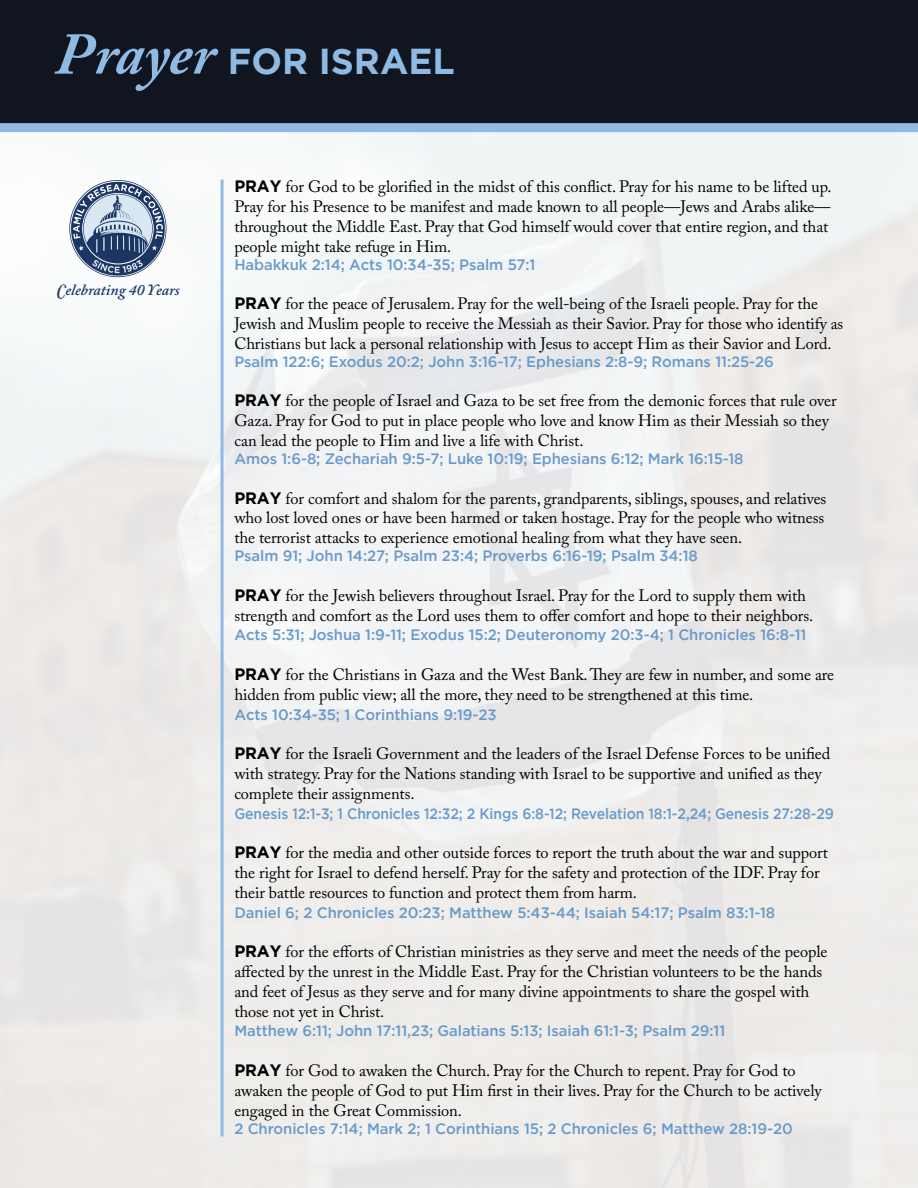
<style>
.page{position:relative;width:918px;height:1188px;background:#fff}
.page>*{position:absolute;margin:0;border:0;box-sizing:border-box;transform-origin:0 0}
.t1{font:700 36px "Gotham";color:#8fbae4}
.t2{font:16.5px/19.8px "Adobe Caslon Pro";letter-spacing:-.005em;color:#000}
.t3{font:italic 600 15.6px "Adobe Caslon Pro";color:#1c3564}
.t4{font:500 15px "Gotham";letter-spacing:-.005em;color:#689ac9}
.t5{font:500 15px "Gotham";letter-spacing:-.005em;color:#689ac9;scale:.93 1}
.s1{font-family:"Adobe Caslon Pro";font-style:italic;font-size:58.5px}
.s2{font-family:"Gotham";font-weight:700}
</style>
<div class="page">
<div style="left:0;top:0;width:918px;height:132px;background:#11151f"></div>
<svg style="left:69px;top:180px;width:97px;height:97px"></svg>
<hr style="left:221px;top:180px;width:3px;height:956px;background:#8fbae4">
<h1 class="t1" style="left:55px;top:37px;width:401px"><span class="s1">Prayer</span> FOR ISRAEL</h1>
<p class="t3" style="left:57px;top:281px;width:125px">Celebrating 40 Years</p>
<p class="t2" style="left:234px;top:177px;width:599px"><span class="s2">PRAY</span> for God to be glorified in the midst of this conflict. Pray for his name to be lifted up.<br>Pray for his Presence to be manifest and made known to all people—Jews and Arabs alike— throughout the Middle East. Pray that God himself would cover that entire region, and that people might take refuge in Him.</p>
<p class="t4" style="left:234px;top:254px;width:302px">Habakkuk 2:14; Acts 10:34-35; Psalm 57:1</p>
<p class="t2" style="left:234px;top:294px;width:610px"><span class="s2">PRAY</span> for the peace of Jerusalem. Pray for the well-being of the Israeli people. Pray for the<br>Jewish and Muslim people to receive the Messiah as their Savior. Pray for those who identify as<br>Christians but lack a personal relationship with Jesus to accept Him as their Savior and Lord.</p>
<p class="t4" style="left:234px;top:352px;width:541px">Psalm 122:6; Exodus 20:2; John 3:16-17; Ephesians 2:8-9; Romans 11:25-26</p>
<p class="t2" style="left:234px;top:391px;width:604px"><span class="s2">PRAY</span> for the people of Israel and Gaza to be set free from the demonic forces that rule over<br>Gaza. Pray for God to put in place people who love and know Him as their Messiah so they can lead the people to Him and live a life with Christ.</p>
<p class="t4" style="left:234px;top:449px;width:511px">Amos 1:6-8; Zechariah 9:5-7; Luke 10:19; Ephesians 6:12; Mark 16:15-18</p>
<p class="t2" style="left:234px;top:488px;width:594px"><span class="s2">PRAY</span> for comfort and shalom for the parents, grandparents, siblings, spouses, and relatives who lost loved ones or have been harmed or taken hostage. Pray for the people who witness the terrorist attacks to experience emotional healing from what they have seen.</p>
<p class="t4" style="left:234px;top:546px;width:465px">Psalm 91; John 14:27; Psalm 23:4; Proverbs 6:16-19; Psalm 34:18</p>
<p class="t2" style="left:234px;top:585px;width:580px"><span class="s2">PRAY</span> for the Jewish believers throughout Israel. Pray for the Lord to supply them with strength and comfort as the Lord uses them to offer comfort and hope to their neighbors.</p>
<p class="t4" style="left:234px;top:625px;width:574px">Acts 5:31; Joshua 1:9-11; Exodus 15:2; Deuteronomy 20:3-4; 1 Chronicles 16:8-11</p>
<p class="t2" style="left:234px;top:664px;width:601px"><span class="s2">PRAY</span> for the Christians in Gaza and the West Bank. They are few in number, and some are hidden from public view; all the more, they need to be strengthened at this time.</p>
<p class="t4" style="left:234px;top:704px;width:264px">Acts 10:34-35; 1 Corinthians 9:19-23</p>
<p class="t2" style="left:234px;top:744px;width:597px"><span class="s2">PRAY</span> for the Israeli Government and the leaders of the Israel Defense Forces to be unified with strategy. Pray for the Nations standing with Israel to be supportive and unified as they complete their assignments.</p>
<p class="t5" style="left:234px;top:803px;width:646px">Genesis 12:1-3; 1 Chronicles 12:32; 2 Kings 6:8-12; Revelation 18:1-2,24; Genesis 27:28-29</p>
<p class="t2" style="left:234px;top:843px;width:595px"><span class="s2">PRAY</span> for the media and other outside forces to report the truth about the war and support the right for Israel to defend herself. Pray for the safety and protection of the IDF. Pray for their battle resources to function and protect them from harm.</p>
<p class="t4" style="left:234px;top:902px;width:542px">Daniel 6; 2 Chronicles 20:23; Matthew 5:43-44; Isaiah 54:17; Psalm 83:1-18</p>
<p class="t2" style="left:234px;top:942px;width:595px"><span class="s2">PRAY</span> for the efforts of Christian ministries as they serve and meet the needs of the people affected by the unrest in the Middle East. Pray for the Christian volunteers to be the hands and feet of Jesus as they serve and for many divine appointments to share the gospel with those not yet in Christ.</p>
<p class="t4" style="left:234px;top:1021px;width:492px">Matthew 6:11; John 17:11,23; Galatians 5:13; Isaiah 61:1-3; Psalm 29:11</p>
<p class="t2" style="left:234px;top:1060px;width:589px"><span class="s2">PRAY</span> for God to awaken the Church. Pray for the Church to repent. Pray for God to awaken the people of God to put Him first in their lives. Pray for the Church to be actively engaged in the Great Commission.</p>
<p class="t4" style="left:234px;top:1118px;width:560px">2 Chronicles 7:14; Mark 2; 1 Corinthians 15; 2 Chronicles 6; Matthew 28:19-20</p>
</div>
